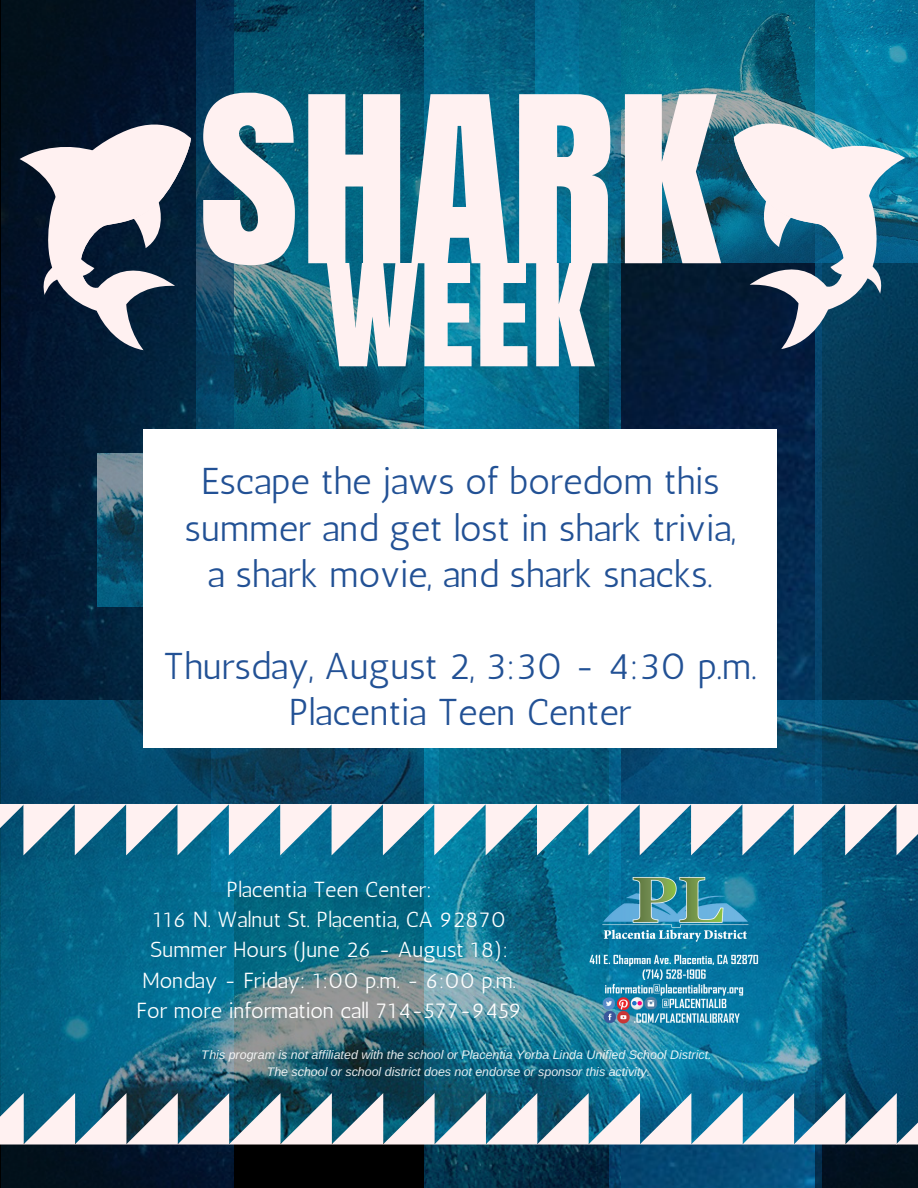
<style>
.page{position:relative;width:918px;height:1188px;background:#fff}
.page>*{position:absolute;margin:0;border:0;box-sizing:border-box;transform-origin:0 0}
.t1{font:217.35px "Anton";color:#fff1f1}
.t2{font:132.75px "Anton";color:#fff1f1}
.t3{font:37.35px/46.2px "Antic";color:#225195;text-align:center}
.t4{font:21.75px/30.3px "Antic";color:#fff;text-align:center}
.t5{font:italic 12.45px/16.8px "Arimo";color:#fff;text-align:center}
</style>
<div class="page">
<img style="left:233px;top:0;width:191px;height:429px">
<img style="left:621px;top:262px;width:195px;height:926px">
<img style="left:816px;top:262px;width:102px;height:926px">
<img style="left:621px;top:0;width:297px;height:262px">
<img style="left:1px;top:0;width:232px;height:1188px">
<img style="left:0;top:701px;width:918px;height:103px">
<img style="left:98px;top:453px;width:45px;height:153px">
<svg style="left:20px;top:114px;width:171px;height:236px"></svg>
<img style="left:424px;top:0;width:197px;height:1188px">
<img style="left:0;top:855px;width:918px;height:238px">
<div style="left:143px;top:430px;width:633px;height:318px;background:#fff"></div>
<svg style="left:0;top:1093px;width:896px;height:52px"></svg>
<svg style="left:896px;top:1093px;width:22px;height:52px"></svg>
<svg style="left:734px;top:113px;width:171px;height:236px"></svg>
<img style="left:600px;top:874px;width:152px;height:71px">
<svg style="left:24px;top:804px;width:894px;height:51px"></svg>
<svg style="left:0;top:804px;width:24px;height:51px"></svg>
<img style="left:586px;top:952px;width:178px;height:74px">
<h1 class="t1" style="left:198px;top:16px;width:523px">SHARK</h1>
<h2 class="t2" style="left:326px;top:215px;width:270px">WEEK</h2>
<h3 class="t3" style="left:185px;top:458px;width:552px">Escape the jaws of boredom this summer and get lost in shark trivia, a shark movie, and shark snacks.</h3>
<h3 class="t3" style="left:164px;top:643px;width:595px">Thursday, August 2, 3:30 - 4:30 p.m.<br>Placentia Teen Center</h3>
<p class="t4" style="left:137px;top:874px;width:387px">Placentia Teen Center:<br>116 N. Walnut St. Placentia, CA 92870<br>Summer Hours (June 26 - August 18):<br>Monday - Friday: 1:00 p.m. - 6:00 p.m.<br>For more information call 714-577-9459</p>
<p class="t5" style="left:202px;top:1046px;width:511px">This program is not affiliated with the school or Placentia Yorba Linda Unified School District.<br>The school or school district does not endorse or sponsor this activity.</p>
</div>
